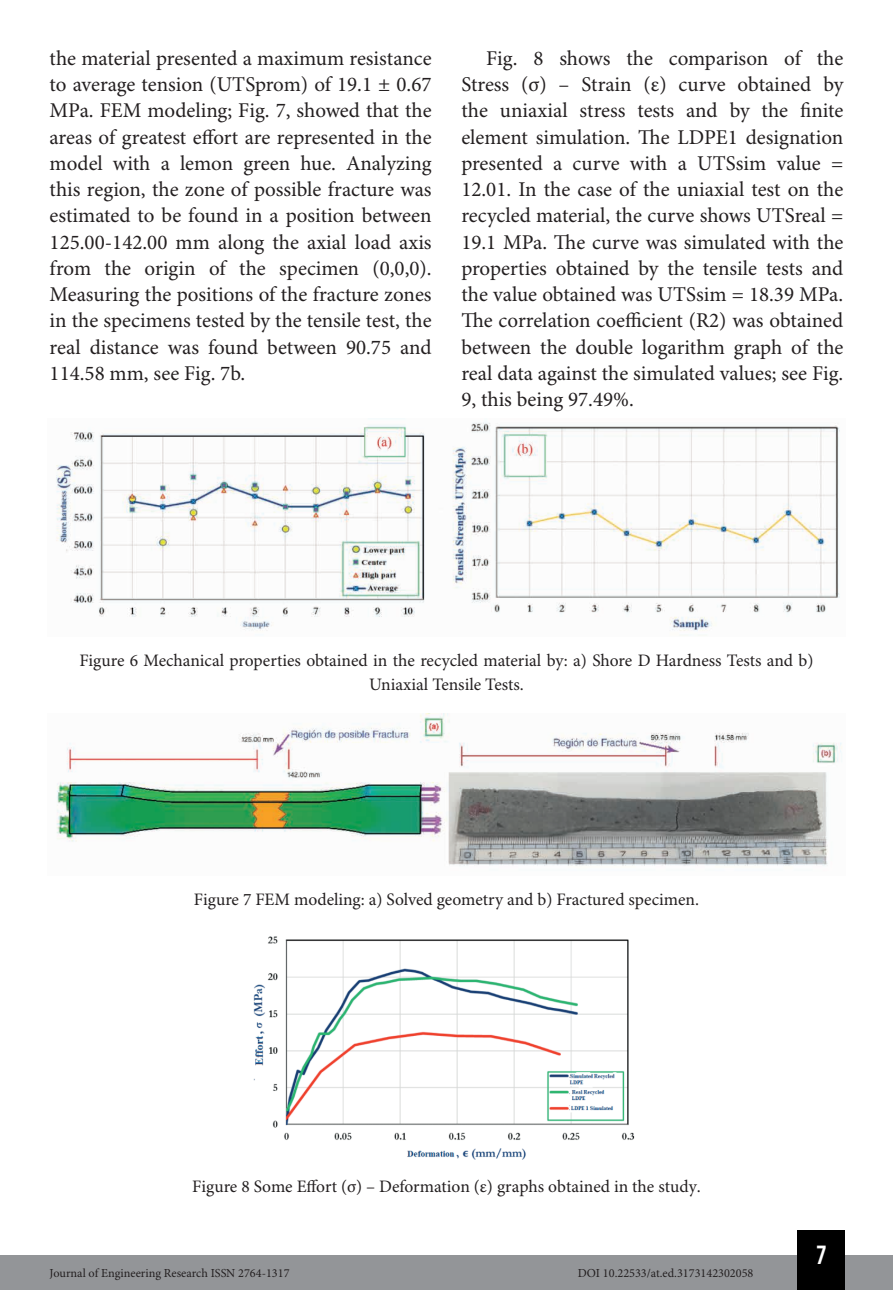
<style>
.page{position:relative;width:893px;height:1290px;background:#fff}
.page>*{position:absolute;margin:0;border:0;box-sizing:border-box;transform-origin:0 0}
.t1{font:26.25px "Bebas Kai";color:#fff}
.t2{font:21px/26.2px "Minion Pro";color:#231f20;text-align:justify}
.t3{font:17.5px/24.5px "Minion Pro";color:#231f20;text-align:center}
.t4{font:12.25px "Minion Pro";color:#231f20}
</style>
<div class="page">
<div style="left:0;top:1255px;width:893px;height:35px;background:#939598"></div>
<div style="left:797px;top:1230px;width:48px;height:60px;background:#000"></div>
<img style="left:56px;top:422px;width:784px;height:209px">
<img style="left:56px;top:713px;width:786px;height:153px">
<img style="left:253px;top:936px;width:382px;height:224px">
<p class="t2" style="left:50px;top:46px;width:384px">the material presented a maximum resistance to average tension (UTSprom) of 19.1 ± 0.67<br>MPa. FEM modeling; Fig. 7, showed that the areas of greatest effort are represented in the model with a lemon green hue. Analyzing this region, the zone of possible fracture was estimated to be found in a position between 125.00-142.00 mm along the axial load axis from the origin of the specimen (0,0,0).<br>Measuring the positions of the fracture zones in the specimens tested by the tensile test, the real distance was found between 90.75 and 114.58 mm, see Fig. 7b.</p>
<p class="t2" style="left:461px;top:46px;width:384px;text-indent:25px">Fig. 8 shows the comparison of the Stress (σ) – Strain (ε) curve obtained by the uniaxial stress tests and by the finite element simulation. The LDPE1 designation presented a curve with a UTSsim value = 12.01. In the case of the uniaxial test on the recycled material, the curve shows UTSreal = 19.1 MPa. The curve was simulated with the properties obtained by the tensile tests and the value obtained was UTSsim = 18.39 MPa.<br>The correlation coefficient (R2) was obtained between the double logarithm graph of the real data against the simulated values; see Fig.<br>9, this being 97.49%.</p>
<p class="t3" style="left:79px;top:648px;width:736px">Figure 6 Mechanical properties obtained in the recycled material by: a) Shore D Hardness Tests and b)<br>Uniaxial Tensile Tests.</p>
<p class="t3" style="left:194px;top:887px;width:507px">Figure 7 FEM modeling: a) Solved geometry and b) Fractured specimen.</p>
<p class="t3" style="left:192px;top:1175px;width:510px">Figure 8 Some Effort (σ) – Deformation (ε) graphs obtained in the study.</p>
<p class="t4" style="left:50px;top:1266px;width:241px">Journal of Engineering Research ISSN 2764-1317</p>
<p class="t4" style="left:578px;top:1266px;width:177px">DOI 10.22533/at.ed.3173142302058</p>
<p class="t1" style="left:817px;top:1241px;width:11px">7</p>
</div>
